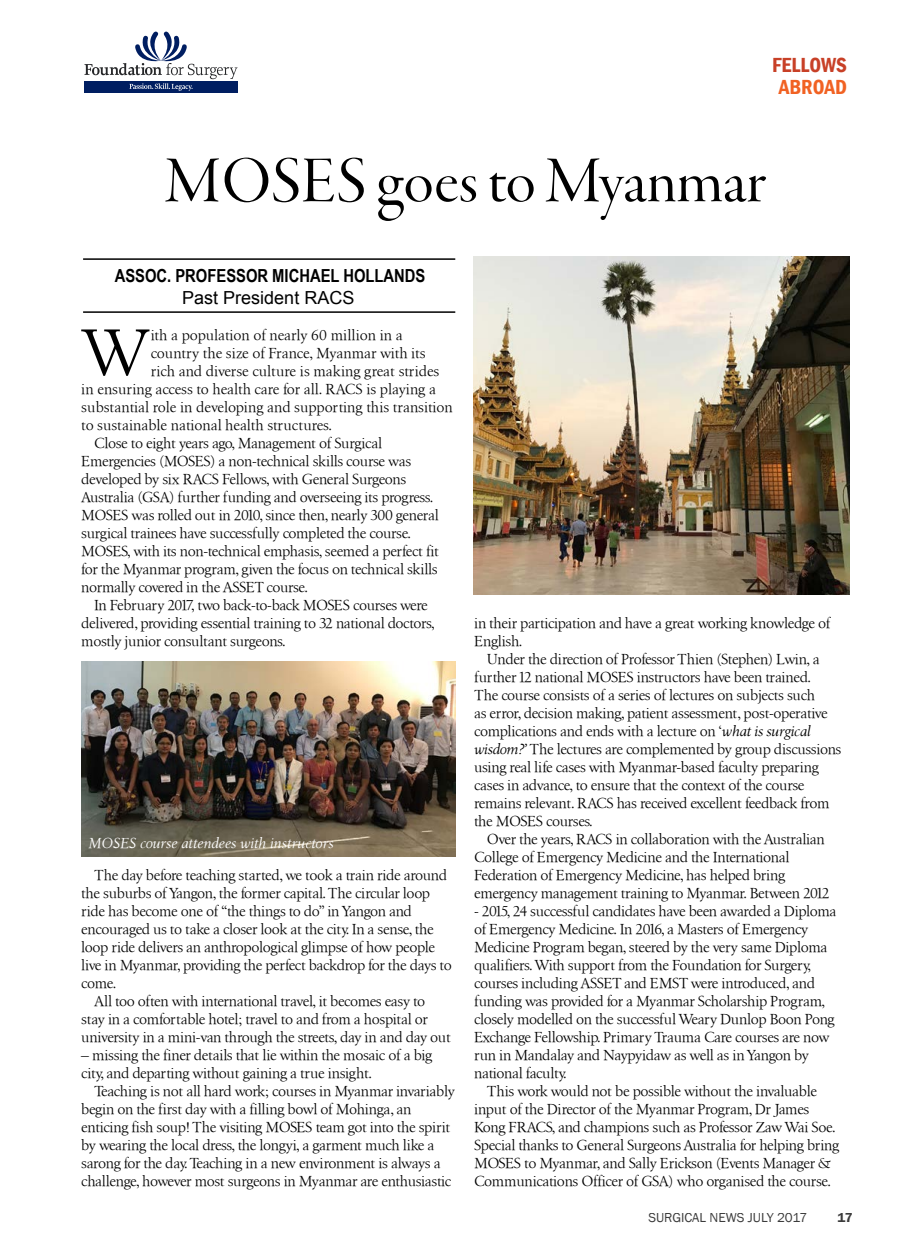
<style>
.page{position:relative;width:904px;height:1258px;background:#fff}
.page>*{position:absolute;margin:0;border:0;box-sizing:border-box;transform-origin:0 0}
.t1{font:68.85px "Birka";color:#000}
.t2{font:67.5px "Garamond Premr Pro Disp";color:#000}
.t3{font:600 condensed 21px "Franklin Gothic";color:#c84027}
.t4{font:600 condensed 21px "Franklin Gothic";color:#f16223}
.t5{font:700 18px "Arial Narrow";color:#000}
.t6{font:18px "Arial";color:#000}
.t7{font:15px/18px "Birka";letter-spacing:-.02em;color:#000}
.t8{font:15px "Birka";color:#000}
.t9{font:italic 15px "Birka";letter-spacing:-.01em;color:#fff}
.t10{font:13.5px "Franklin Gothic";color:#000}
.t11{font:600 13.5px "Franklin Gothic";color:#000}
.s1{font-style:italic}
</style>
<div class="page">
<hr style="left:83px;top:258px;width:372px;height:2px;background:#000">
<hr style="left:83px;top:311px;width:372px;height:2px;background:#000">
<img style="left:81px;top:661px;width:374px;height:196px">
<img style="left:473px;top:256px;width:376px;height:339px">
<div style="left:84px;top:81px;width:153px;height:12px;background:#001e61"></div>
<svg style="left:84px;top:32px;width:153px;height:59px"></svg>
<h3 class="t3" style="left:771px;top:51px;width:76px">FELLOWS</h3>
<h3 class="t4" style="left:778px;top:73px;width:70px">ABROAD</h3>
<h2 class="t2" style="left:165px;top:144px;width:601px">MOSES goes to Myanmar</h2>
<p class="t5" style="left:115px;top:262px;width:312px">ASSOC. PROFESSOR MICHAEL HOLLANDS</p>
<p class="t6" style="left:182px;top:286px;width:174px">Past President RACS</p>
<h1 class="t1" style="left:80px;top:313px;width:72px">W</h1>
<p class="t8" style="left:151px;top:326px;width:253px">ith a population of nearly 60 million in a</p>
<p class="t8" style="left:151px;top:344px;width:276px">country the size of France, Myanmar with its</p>
<p class="t8" style="left:151px;top:362px;width:290px">rich and diverse culture is making great strides</p>
<p class="t8" style="left:81px;top:380px;width:356px">in ensuring access to health care for all. RACS is playing a</p>
<p class="t8" style="left:81px;top:398px;width:373px">substantial role in developing and supporting this transition</p>
<p class="t8" style="left:81px;top:416px;width:252px">to sustainable national health structures.</p>
<p class="t7" style="left:94px;top:434px;width:289px">Close to eight years ago, Management of Surgical</p>
<p class="t7" style="left:81px;top:452px;width:331px">Emergencies (MOSES) a non-technical skills course was</p>
<p class="t7" style="left:81px;top:470px;width:326px">developed by six RACS Fellows, with General Surgeons</p>
<p class="t7" style="left:81px;top:488px;width:354px">Australia (GSA) further funding and overseeing its progress.</p>
<p class="t7" style="left:81px;top:506px;width:359px">MOSES was rolled out in 2010, since then, nearly 300 general</p>
<p class="t7" style="left:81px;top:524px;width:331px">surgical trainees have successfully completed the course.</p>
<p class="t7" style="left:81px;top:542px;width:359px">MOSES, with its non-technical emphasis, seemed a perfect fit</p>
<p class="t7" style="left:81px;top:560px;width:358px">for the Myanmar program, given the focus on technical skills</p>
<p class="t7" style="left:81px;top:578px;width:228px">normally covered in the ASSET course.</p>
<p class="t7" style="left:94px;top:596px;width:335px">In February 2017, two back-to-back MOSES courses were</p>
<p class="t7" style="left:81px;top:614px;width:355px">delivered, providing essential training to 32 national doctors,</p>
<p class="t7" style="left:81px;top:632px;width:206px">mostly junior consultant surgeons.</p>
<p class="t9" style="left:89px;top:834px;width:247px">MOSES course attendees with instructors</p>
<p class="t7" style="left:94px;top:866px;width:354px">The day before teaching started, we took a train ride around</p>
<p class="t7" style="left:81px;top:884px;width:350px">the suburbs of Yangon, the former capital. The circular loop</p>
<p class="t7" style="left:81px;top:902px;width:332px">ride has become one of “the things to do” in Yangon and</p>
<p class="t7" style="left:81px;top:920px;width:354px">encouraged us to take a closer look at the city. In a sense, the</p>
<p class="t7" style="left:81px;top:938px;width:355px">loop ride delivers an anthropological glimpse of how people</p>
<p class="t7" style="left:81px;top:956px;width:372px">live in Myanmar, providing the perfect backdrop for the days to</p>
<p class="t7" style="left:81px;top:974px;width:37px">come.</p>
<p class="t7" style="left:94px;top:992px;width:332px">All too often with international travel, it becomes easy to</p>
<p class="t7" style="left:81px;top:1010px;width:348px">stay in a comfortable hotel; travel to and from a hospital or</p>
<p class="t7" style="left:81px;top:1028px;width:371px">university in a mini-van through the streets, day in and day out</p>
<p class="t7" style="left:81px;top:1046px;width:352px">– missing the finer details that lie within the mosaic of a big city, and departing without gaining a true insight.</p>
<p class="t7" style="left:81px;top:1082px;width:375px;text-indent:13px">Teaching is not all hard work; courses in Myanmar invariably begin on the first day with a filling bowl of Mohinga, an enticing fish soup! The visiting MOSES team got into the spirit by wearing the local dress, the longyi, a garment much like a sarong for the day. Teaching in a new environment is always a challenge, however most surgeons in Myanmar are enthusiastic</p>
<p class="t7" style="left:474px;top:614px;width:358px">in their participation and have a great working knowledge of<br>English.</p>
<p class="t7" style="left:474px;top:650px;width:369px;text-indent:13px">Under the direction of Professor Thien (Stephen) Lwin, a further 12 national MOSES instructors have been trained.<br>The course consists of a series of lectures on subjects such<br>as error, decision making, patient assessment, post-operative complications and ends with a lecture on ‘<span class="s1">what is surgical wisdom?’</span> The lectures are complemented by group discussions using real life cases with Myanmar-based faculty preparing cases in advance, to ensure that the context of the course remains relevant. RACS has received excellent feedback from the MOSES courses.</p>
<p class="t7" style="left:474px;top:830px;width:357px;text-indent:13px">Over the years, RACS in collaboration with the Australian College of Emergency Medicine and the International Federation of Emergency Medicine, has helped bring emergency management training to Myanmar. Between 2012</p>
<p class="t7" style="left:474px;top:902px;width:364px">- 2015, 24 successful candidates have been awarded a Diploma of Emergency Medicine. In 2016, a Masters of Emergency Medicine Program began, steered by the very same Diploma qualifiers. With support from the Foundation for Surgery, courses including ASSET and EMST were introduced, and funding was provided for a Myanmar Scholarship Program, closely modelled on the successful Weary Dunlop Boon Pong Exchange Fellowship. Primary Trauma Care courses are now run in Mandalay and Naypyidaw as well as in Yangon by national faculty.</p>
<p class="t7" style="left:474px;top:1082px;width:366px;text-indent:13px">This work would not be possible without the invaluable input of the Director of the Myanmar Program, Dr James Kong FRACS, and champions such as Professor Zaw Wai Soe.<br>Special thanks to General Surgeons Australia for helping bring MOSES to Myanmar, and Sally Erickson (Events Manager &amp; Communications Officer of GSA) who organised the course.</p>
<p class="t10" style="left:648px;top:1209px;width:160px">SURGICAL NEWS JULY 2017</p>
<p class="t11" style="left:837px;top:1209px;width:17px">17</p>
</div>
